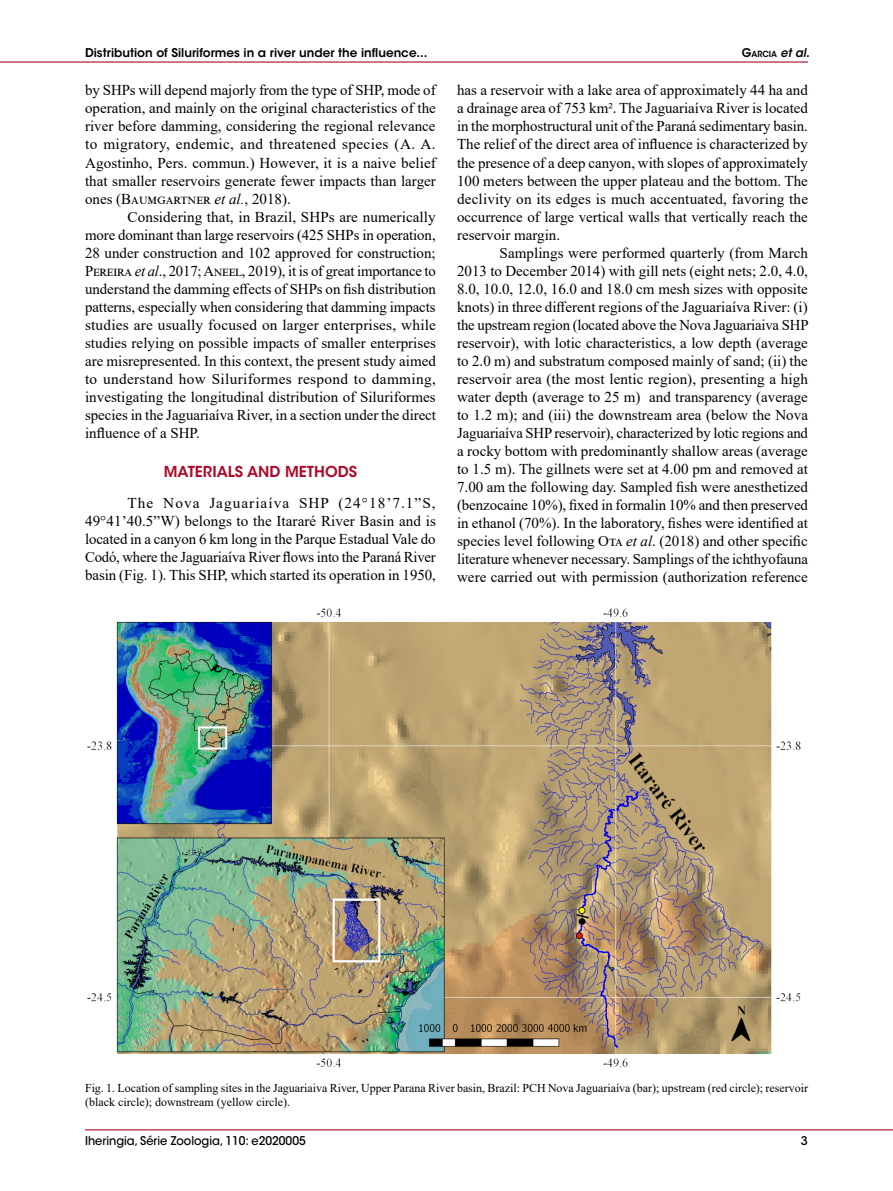
<style>
.page{position:relative;width:893px;height:1191px;background:#fff}
.page>*{position:absolute;margin:0;border:0;box-sizing:border-box;transform-origin:0 0}
.t1{font:15px/18px "Times New Roman";color:#000;text-align:justify}
.t2{font:600 15px "ITC Avant Garde Std";color:#ae0b29}
.t3{font:12px/14.4px "Times New Roman";color:#000}
.t4{font:600 12px "ITC Avant Garde Std";color:#000}
.t5{font:500 12px "ITC Avant Garde Std";color:#000;scale:.95 1}
.t6{font:500 12px "ITC Avant Garde Std";color:#000}
.t7{font:600 8.4px "ITC Avant Garde Std";color:#000;scale:.95 1}
.s1{font-size:12px}
.s2{font-style:italic;font-size:12px}
.s3{font-style:italic}
</style>
<div class="page">
<hr style="left:0;top:61px;width:808px;height:2px;background:#ae0b29">
<hr style="left:85px;top:1129px;width:808px;height:1px;background:#ae0b29">
<img style="left:87px;top:608px;width:714px;height:460px">
<p class="t4" style="left:85px;top:45px;width:344px">Distribution of Siluriformes in a river under the influence...</p>
<p class="t7" style="left:742px;top:48px;width:73px"><span class="s1">G</span>ARCIA <span class="s2">et al.</span></p>
<p class="t1" style="left:85px;top:81px;width:352px">by SHPs will depend majorly from the type of SHP, mode of operation, and mainly on the original characteristics of the river before damming, considering the regional relevance to migratory, endemic, and threatened species (A. A.<br>Agostinho, Pers. commun.) However, it is a naive belief that smaller reservoirs generate fewer impacts than larger ones (Baumgartner <span class="s3">et al.</span>, 2018).</p>
<p class="t1" style="left:85px;top:207px;width:352px;text-indent:43px">Considering that, in Brazil, SHPs are numerically more dominant than large reservoirs (425 SHPs in operation, 28 under construction and 102 approved for construction; Pereira <span class="s3">et al</span>., 2017; Aneel, 2019), it is of great importance to understand the damming effects of SHPs on fish distribution patterns, especially when considering that damming impacts studies are usually focused on larger enterprises, while studies relying on possible impacts of smaller enterprises are misrepresented. In this context, the present study aimed to understand how Siluriformes respond to damming, investigating the longitudinal distribution of Siluriformes species in the Jaguariaíva River, in a section under the direct influence of a SHP.</p>
<p class="t2" style="left:164px;top:462px;width:195px">MATERIALS AND METHODS</p>
<p class="t1" style="left:85px;top:493px;width:352px;text-indent:43px">The Nova Jaguariaíva SHP (24°18’7.1”S, 49°41’40.5”W) belongs to the Itararé River Basin and is located in a canyon 6 km long in the Parque Estadual Vale do Codó, where the Jaguariaíva River flows into the Paraná River basin (Fig. 1). This SHP, which started its operation in 1950,</p>
<p class="t1" style="left:457px;top:81px;width:352px">has a reservoir with a lake area of approximately 44 ha and a drainage area of 753 km². The Jaguariaíva River is located in the morphostructural unit of the Paraná sedimentary basin.<br>The relief of the direct area of influence is characterized by the presence of a deep canyon, with slopes of approximately 100 meters between the upper plateau and the bottom. The declivity on its edges is much accentuated, favoring the occurrence of large vertical walls that vertically reach the reservoir margin.</p>
<p class="t1" style="left:457px;top:243px;width:353px;text-indent:43px">Samplings were performed quarterly (from March 2013 to December 2014) with gill nets (eight nets; 2.0, 4.0, 8.0, 10.0, 12.0, 16.0 and 18.0 cm mesh sizes with opposite knots) in three different regions of the Jaguariaíva River: (i) the upstream region (located above the Nova Jaguariaiva SHP reservoir), with lotic characteristics, a low depth (average to 2.0 m) and substratum composed mainly of sand; (ii) the reservoir area (the most lentic region), presenting a high water depth (average to 25 m) and transparency (average to 1.2 m); and (iii) the downstream area (below the Nova Jaguariaíva SHP reservoir), characterized by lotic regions and a rocky bottom with predominantly shallow areas (average to 1.5 m). The gillnets were set at 4.00 pm and removed at 7.00 am the following day. Sampled fish were anesthetized (benzocaine 10%), fixed in formalin 10% and then preserved in ethanol (70%). In the laboratory, fishes were identified at species level following Ota <span class="s3">et al</span>. (2018) and other specific literature whenever necessary. Samplings of the ichthyofauna were carried out with permission (authorization reference</p>
<p class="t3" style="left:85px;top:1080px;width:724px">Fig. 1. Location of sampling sites in the Jaguariaiva River, Upper Parana River basin, Brazil: PCH Nova Jaguariaíva (bar); upstream (red circle); reservoir (black circle); downstream (yellow circle).</p>
<p class="t5" style="left:85px;top:1133px;width:234px">Iheringia, Série Zoologia, 110: e2020005</p>
<p class="t6" style="left:801px;top:1132px;width:9px">3</p>
</div>
